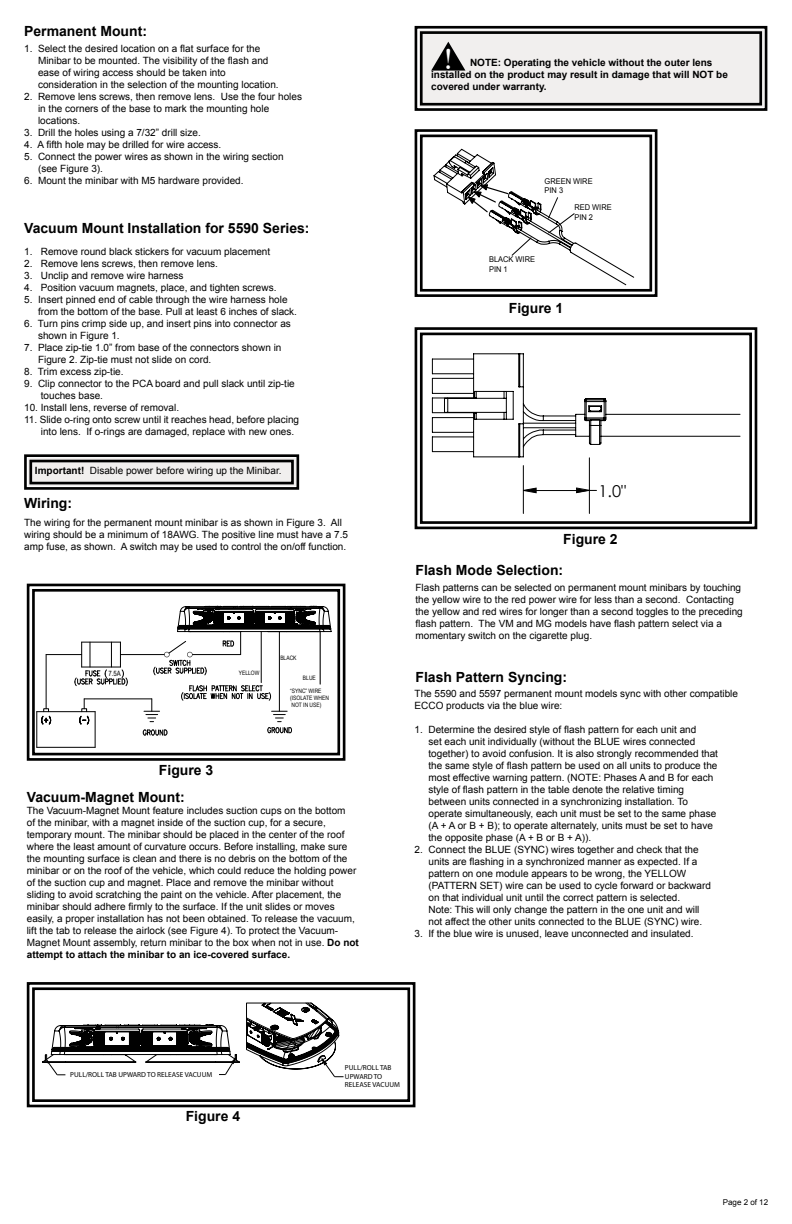
<style>
.page{position:relative;width:792px;height:1224px;background:#fff}
.page>*{position:absolute;margin:0;border:0;box-sizing:border-box;transform-origin:0 0}
.t1{font:30.2px "Bask Old Face";color:#fff}
.t2{font:16.4px "Century Gothic";color:#000}
.t3{font:700 14px "Arial";color:#000}
.t4{font:10px/12px "Arial";color:#000}
.t5{font:700 10px/12px "Arial";color:#000}
.t6{font:8px/9.6px "Arial";color:#000;scale:.94 1}
.t7{font:8px "Arial";color:#000}
.t8{font:7.4px "Arial Narrow";color:#000}
.t9{font:7.2px/8.8px "Myriad Pro";color:#000}
.t10{font:6px/12.4px "Arial Narrow";color:#000}
.s1{font-weight:700}
</style>
<div class="page">
<svg style="left:414px;top:129px;width:244px;height:168px"></svg>
<div style="left:420px;top:135px;width:232px;height:157px;border:3px solid #000"></div>
<svg style="left:414px;top:327px;width:344px;height:203px"></svg>
<div style="left:420px;top:333px;width:332px;height:191px;border:3px solid #000"></div>
<svg style="left:414px;top:25px;width:354px;height:86px;background:#cac8c7"></svg>
<svg style="left:24px;top:454px;width:276px;height:36px;background:#b9b8b7"></svg>
<div style="left:29px;top:460px;width:265px;height:24px;border:3px solid #000"></div>
<svg style="left:26px;top:583px;width:320px;height:178px"></svg>
<div style="left:32px;top:589px;width:308px;height:166px;border:3px solid #000"></div>
<svg style="left:26px;top:982px;width:390px;height:126px"></svg>
<div style="left:32px;top:987px;width:378px;height:115px;border:3px solid #000"></div>
<h3 class="t3" style="left:24px;top:22px;width:124px">Permanent Mount:</h3>
<p class="t4" style="left:38px;top:42px;width:242px;text-indent:-14px">1. Select the desired location on a flat surface for the Minibar to be mounted. The visibility of the flash and ease of wiring access should be taken into consideration in the selection of the mounting location.</p>
<p class="t4" style="left:38px;top:90px;width:265px;text-indent:-14px">2. Remove lens screws, then remove lens. Use the four holes in the corners of the base to mark the mounting hole locations.</p>
<p class="t4" style="left:24px;top:126px;width:178px">3. Drill the holes using a 7/32” drill size.</p>
<p class="t4" style="left:24px;top:138px;width:199px">4. A fifth hole may be drilled for wire access.</p>
<p class="t4" style="left:38px;top:150px;width:247px;text-indent:-14px">5. Connect the power wires as shown in the wiring section (see Figure 3).</p>
<p class="t4" style="left:24px;top:174px;width:221px">6. Mount the minibar with M5 hardware provided.</p>
<h3 class="t3" style="left:24px;top:218px;width:287px">Vacuum Mount Installation for 5590 Series:</h3>
<p class="t4" style="left:24px;top:245px;width:248px">1. Remove round black stickers for vacuum placement</p>
<p class="t4" style="left:24px;top:257px;width:195px">2. Remove lens screws, then remove lens.</p>
<p class="t4" style="left:24px;top:269px;width:161px">3. Unclip and remove wire harness</p>
<p class="t4" style="left:24px;top:281px;width:254px">4. Position vacuum magnets, place, and tighten screws.</p>
<p class="t4" style="left:38px;top:293px;width:261px;text-indent:-14px">5. Insert pinned end of cable through the wire harness hole from the bottom of the base. Pull at least 6 inches of slack.</p>
<p class="t4" style="left:38px;top:317px;width:254px;text-indent:-14px">6. Turn pins crimp side up, and insert pins into connector as shown in Figure 1.</p>
<p class="t4" style="left:38px;top:341px;width:245px;text-indent:-14px">7. Place zip-tie 1.0” from base of the connectors shown in<br>Figure 2. Zip-tie must not slide on cord.</p>
<p class="t4" style="left:24px;top:365px;width:101px">8. Trim excess zip-tie.</p>
<p class="t4" style="left:41px;top:377px;width:256px;text-indent:-17px">9. Clip connector to the PCA board and pull slack until zip-tie touches base.</p>
<p class="t4" style="left:24px;top:401px;width:157px">10. Install lens, reverse of removal.</p>
<p class="t4" style="left:41px;top:413px;width:260px;text-indent:-17px">11. Slide o-ring onto screw until it reaches head, before placing into lens. If o-rings are damaged, replace with new ones.</p>
<p class="t4" style="left:35px;top:465px;width:248px"><span class="s1">Important!</span> Disable power before wiring up the Minibar.</p>
<h3 class="t3" style="left:24px;top:494px;width:50px">Wiring:</h3>
<p class="t4" style="left:24px;top:517px;width:326px">The wiring for the permanent mount minibar is as shown in Figure 3. All wiring should be a minimum of 18AWG. The positive line must have a 7.5 amp fuse, as shown. A switch may be used to control the on/off function.</p>
<p class="t8" style="left:109px;top:668px;width:14px">7.5A</p>
<h3 class="t3" style="left:159px;top:761px;width:56px">Figure 3</h3>
<h3 class="t3" style="left:27px;top:788px;width:159px">Vacuum-Magnet Mount:</h3>
<p class="t10" style="left:239px;top:666px;width:22px">YELLOW</p>
<p class="t10" style="left:280px;top:652px;width:18px">BLACK</p>
<p class="t10" style="left:290px;top:672px;width:33px;text-indent:13px">BLUE “SYNC” WIRE</p>
<p class="t10" style="left:290px;top:694px;width:40px;line-height:7.2px">(ISOLATE WHEN<br>NOT IN USE)</p>
<p class="t4" style="left:27px;top:805px;width:334px">The Vacuum-Magnet Mount feature includes suction cups on the bottom<br>of the minibar, with a magnet inside of the suction cup, for a secure, temporary mount. The minibar should be placed in the center of the roof where the least amount of curvature occurs. Before installing, make sure the mounting surface is clean and there is no debris on the bottom of the minibar or on the roof of the vehicle, which could reduce the holding power of the suction cup and magnet. Place and remove the minibar without sliding to avoid scratching the paint on the vehicle. After placement, the minibar should adhere firmly to the surface. If the unit slides or moves easily, a proper installation has not been obtained. To release the vacuum, lift the tab to release the airlock (see Figure 4). To protect the Vacuum-Magnet Mount assembly, return minibar to the box when not in use. <span class="s1">Do not attempt to attach the minibar to an ice-covered surface.</span></p>
<h1 class="t1" style="left:444px;top:42px;width:9px">!</h1>
<p class="t5" style="left:431px;top:57px;width:298px;text-indent:39px">NOTE: Operating the vehicle without the outer lens installed on the product may result in damage that will NOT be covered under warranty.</p>
<p class="t6" style="left:545px;top:176px;width:53px">GREEN WIRE<br>PIN 3</p>
<p class="t6" style="left:574px;top:203px;width:41px">RED WIRE<br>PIN 2</p>
<p class="t6" style="left:489px;top:254px;width:50px">BLACK WIRE<br>PIN 1</p>
<h3 class="t3" style="left:509px;top:298px;width:56px">Figure 1</h3>
<h2 class="t2" style="left:599px;top:480px;width:29px">1.0"</h2>
<h3 class="t3" style="left:563px;top:530px;width:56px">Figure 2</h3>
<h3 class="t3" style="left:415px;top:561px;width:149px">Flash Mode Selection:</h3>
<p class="t4" style="left:415px;top:581px;width:329px">Flash patterns can be selected on permanent mount minibars by touching the yellow wire to the red power wire for less than a second. Contacting the yellow and red wires for longer than a second toggles to the preceding flash pattern. The VM and MG models have flash pattern select via a momentary switch on the cigarette plug.</p>
<h3 class="t3" style="left:415px;top:668px;width:153px">Flash Pattern Syncing:</h3>
<p class="t4" style="left:415px;top:688px;width:325px">The 5590 and 5597 permanent mount models sync with other compatible<br>ECCO products via the blue wire:</p>
<p class="t4" style="left:428px;top:724px;width:291px;text-indent:-14px">1. Determine the desired style of flash pattern for each unit and<br>set each unit individually (without the BLUE wires connected together) to avoid confusion. It is also strongly recommended that the same style of flash pattern be used on all units to produce the most effective warning pattern. (NOTE: Phases A and B for each style of flash pattern in the table denote the relative timing between units connected in a synchronizing installation. To operate simultaneously, each unit must be set to the same phase (A + A or B + B); to operate alternately, units must be set to have the opposite phase (A + B or B + A)).</p>
<p class="t4" style="left:428px;top:844px;width:284px;text-indent:-14px">2. Connect the BLUE (SYNC) wires together and check that the units are flashing in a synchronized manner as expected. If a pattern on one module appears to be wrong, the YELLOW (PATTERN SET) wire can be used to cycle forward or backward on that individual unit until the correct pattern is selected.<br>Note: This will only change the pattern in the one unit and will not affect the other units connected to the BLUE (SYNC) wire.</p>
<p class="t4" style="left:415px;top:928px;width:281px">3. If the blue wire is unused, leave unconnected and insulated.</p>
<p class="t9" style="left:70px;top:1070px;width:143px">PULL/ROLL TAB UPWARD TO RELEASE VACUUM</p>
<p class="t9" style="left:345px;top:1063px;width:57px">PULL/ROLL TAB<br>UPWARD TO<br>RELEASE VACUUM</p>
<h3 class="t3" style="left:186px;top:1107px;width:56px">Figure 4</h3>
<p class="t7" style="left:723px;top:1196px;width:47px">Page 2 of 12</p>
</div>
